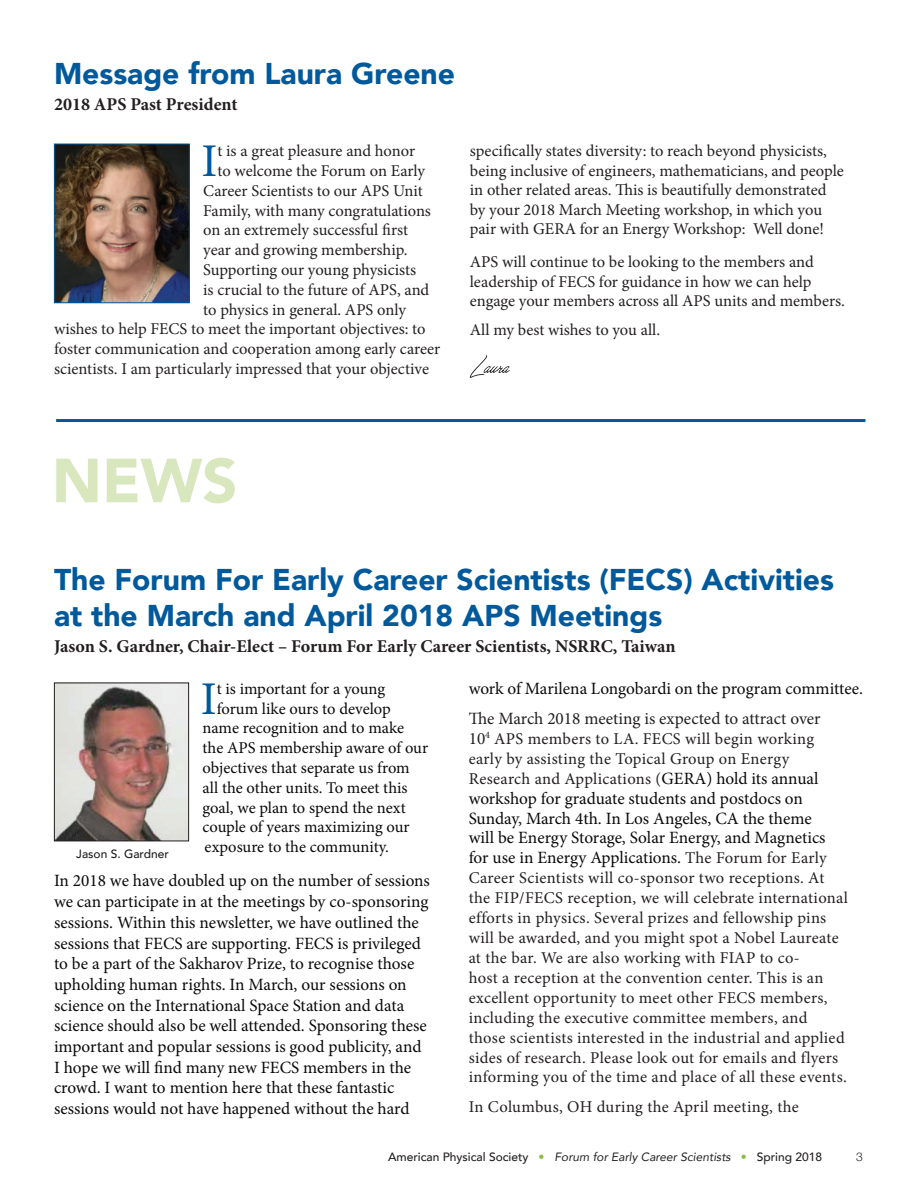
<style>
.page{position:relative;width:918px;height:1188px;background:#fff}
.page>*{position:absolute;margin:0;border:0;box-sizing:border-box;transform-origin:0 0}
.t1{font:900 61.5px "Avenir";color:#d9e7bf}
.t2{font:46.95px "Minion Pro";color:#00599b}
.t3{font:900 30px/36px "Avenir";color:#00599b}
.t4{font:700 18px "Minion Pro";color:#231f20}
.t5{font:17.25px/20.7px "Minion Pro";letter-spacing:-.005em;color:#090a09}
.t6{font:17.25px "Minion Pro";color:#231f20}
.t7{font:16.5px/20px "Minion Pro";letter-spacing:.005em;color:#231f20}
.t8{font:16.5px "Minion Pro";letter-spacing:-.005em;color:#090a09}
.t9{font:500 12px "Avenir";color:#231f20}
.t10{font:300 12px "Helvetica Neue";color:#231f20}
.s1{font-size:17.25px}
.s2{font-size:17.25px;color:#090a09}
.s3{font-size:16.5px;color:#231f20}
.s4{color:#8bbd3f}
.s5{font-weight:400;font-style:italic}
</style>
<div class="page">
<hr style="left:56px;top:419px;width:809px;height:3px;background:#00599b">
<svg style="left:470px;top:355px;width:40px;height:23px"></svg>
<img style="left:56px;top:146px;width:132px;height:155px">
<div style="left:54px;top:144px;width:136px;height:159px;border:1px solid #00599b"></div>
<img style="left:56px;top:685px;width:131px;height:154px">
<div style="left:54px;top:683px;width:135px;height:158px;border:1px solid #231f20"></div>
<h3 class="t3" style="left:54px;top:55px;width:403px">Message from Laura Greene</h3>
<p class="t4" style="left:54px;top:91px;width:185px">2018 APS Past President</p>
<h2 class="t2" style="left:201px;top:130px;width:18px">I</h2>
<p class="t7" style="left:217px;top:141px;width:199px">t is a great pleasure and honor</p>
<p class="t7" style="left:217px;top:161px;width:209px">to welcome the Forum on Early</p>
<p class="t7" style="left:203px;top:181px;width:221px">Career Scientists to our APS Unit</p>
<p class="t7" style="left:203px;top:201px;width:229px">Family, with many congratulations</p>
<p class="t7" style="left:203px;top:220px;width:206px">on an extremely successful first</p>
<p class="t7" style="left:203px;top:240px;width:206px">year and growing membership.</p>
<p class="t7" style="left:203px;top:260px;width:214px">Supporting our young physicists</p>
<p class="t7" style="left:203px;top:280px;width:228px">is crucial to the future of APS, and</p>
<p class="t7" style="left:203px;top:300px;width:204px">to physics in general. APS only</p>
<p class="t7" style="left:54px;top:319px;width:373px">wishes to help FECS to meet the important objectives: to</p>
<p class="t7" style="left:54px;top:339px;width:388px">foster communication and cooperation among early career</p>
<p class="t7" style="left:54px;top:359px;width:377px">scientists. I am particularly impressed that your objective</p>
<p class="t7" style="left:470px;top:141px;width:376px;line-height:19.5px">specifically states diversity: to reach beyond physicists, being inclusive of engineers, mathematicians, and people in other related areas. This is beautifully demonstrated by your 2018 March Meeting workshop, in which you pair with GERA for an Energy Workshop: Well done!</p>
<p class="t7" style="left:470px;top:252px;width:377px;line-height:19.5px">APS will continue to be looking to the members and leadership of FECS for guidance in how we can help engage your members across all APS units and members.</p>
<p class="t7" style="left:470px;top:320px;width:192px">All my best wishes to you all.</p>
<h1 class="t1" style="left:52px;top:428px;width:187px">NEWS</h1>
<h3 class="t3" style="left:54px;top:561px;width:781px">The Forum For Early Career Scientists (FECS) Activities at the March and April 2018 APS Meetings</h3>
<p class="t4" style="left:54px;top:633px;width:623px">Jason S. Gardner, Chair-Elect – Forum For Early Career Scientists, NSRRC, Taiwan</p>
<h2 class="t2" style="left:201px;top:667px;width:18px">I</h2>
<p class="t8" style="left:217px;top:678px;width:170px">t is important for a young</p>
<p class="t5" style="left:469px;top:679px;width:396px">work of Marilena Longobardi on the program committee.</p>
<p class="t6" style="left:469px;top:707px;width:353px">The March 2018 meeting is expected to attract over</p>
<p class="t7" style="left:469px;top:729px;width:351px"><span class="s1">10</span><sup>4</sup> APS members to LA. FECS will begin working early by assisting the Topical Group on Energy<br>Research and Applications (<span class="s2">GERA) hold its annual</span></p>
<p class="t5" style="left:469px;top:788px;width:360px;line-height:20px">workshop for graduate students and postdocs on Sunday, March 4th. In Los Angeles, CA the theme will be Energy Storage, Solar Energy, and Magnetics for use in Energy Applications. <span class="s3">The Forum for Early</span></p>
<p class="t7" style="left:469px;top:868px;width:381px">Career Scientists will co-sponsor two receptions. At the FIP/FECS reception, we will celebrate international efforts in physics. Several prizes and fellowship pins will be awarded, and you might spot a Nobel Laureate at the bar. We are also working with FIAP to co-<br>host a reception at the convention center. This is an excellent opportunity to meet other FECS members, including the executive committee members, and those scientists interested in the industrial and applied sides of research. Please look out for emails and flyers informing you of the time and place of all these events.</p>
<p class="t7" style="left:469px;top:1097px;width:332px">In Columbus, OH during the April meeting, the</p>
<p class="t8" style="left:217px;top:697px;width:176px">forum like ours to develop</p>
<p class="t8" style="left:203px;top:717px;width:203px">name recognition and to make</p>
<p class="t8" style="left:203px;top:737px;width:227px">the APS membership aware of our</p>
<p class="t8" style="left:203px;top:757px;width:209px">objectives that separate us from</p>
<p class="t8" style="left:203px;top:777px;width:207px">all the other units. To meet this</p>
<p class="t8" style="left:203px;top:796px;width:205px">goal, we plan to spend the next</p>
<p class="t8" style="left:203px;top:816px;width:209px">couple of years maximizing our</p>
<p class="t8" style="left:205px;top:836px;width:186px">exposure to the community.</p>
<p class="t5" style="left:54px;top:871px;width:377px">In 2018 we have doubled up on the number of sessions we can participate in at the meetings by co-sponsoring sessions. Within this newsletter, we have outlined the sessions that FECS are supporting. FECS is privileged to be a part of the Sakharov Prize, to recognise those upholding human rights. In March, our sessions on science on the International Space Station and data science should also be well attended. Sponsoring these important and popular sessions is good publicity, and I hope we will find many new FECS members in the crowd. I want to mention here that these fantastic sessions would not have happened without the hard</p>
<p class="t9" style="left:76px;top:843px;width:94px">Jason S. Gardner</p>
<p class="t9" style="left:388px;top:1147px;width:435px">American Physical Society <span class="s4">•</span> <span class="s5">Forum for Early Career Scientists</span> <span class="s4">•</span> Spring 2018</p>
<p class="t10" style="left:856px;top:1147px;width:8px">3</p>
</div>
